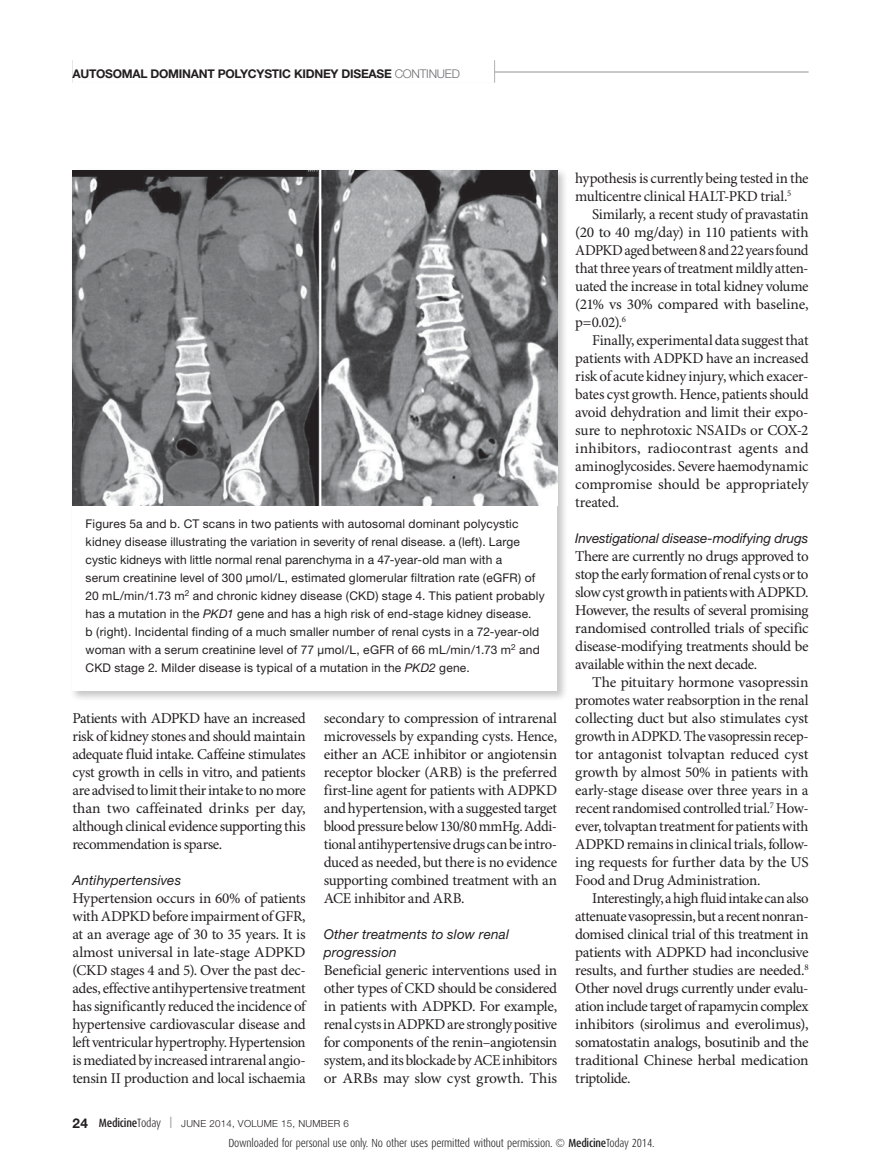
<style>
.page{position:relative;width:881px;height:1161px;background:#fff}
.page>*{position:absolute;margin:0;border:0;box-sizing:border-box;transform-origin:0 0}
.t1{font:15px/18px "Minion Pro";letter-spacing:-.02em;color:#231f20;text-align:justify}
.t2{font:italic 13.5px/18px "Helvetica Neue";letter-spacing:.005em;color:#231f20}
.t3{font:12px/18px "Helvetica Neue";letter-spacing:.01em;color:#231f20}
.t4{font:700 12px "Helvetica Neue";letter-spacing:-.02em;color:#231f20}
.t5{font:500 12px "Dax Condensed";letter-spacing:-.02em;color:#231f20}
.t6{font:300 11.7px "Dax Condensed";letter-spacing:-.02em;color:#231f20}
.t7{font:11.7px "Helvetica";color:#000}
.t8{font:300 9.75px "Helvetica Neue";letter-spacing:.025em;color:#231f20}
.s1{font-weight:300;color:#6d6e71}
.s2{font-style:italic}
.s3{font-family:"Helvetica Neue";font-weight:700;font-size:13.5px}
.s4{font-weight:300}
.s5{font-weight:500}
</style>
<div class="page">
<hr style="left:72px;top:72px;width:736px;height:1px;background:#939598">
<div style="left:70px;top:168px;width:498px;height:534px;background:#231f20;opacity:.25"></div>
<div style="left:72px;top:170px;width:485px;height:521px;background:#fff"></div>
<img style="left:72px;top:171px;width:485px;height:334px">
<div style="left:72px;top:53px;width:422px;height:30px;background:#fff"></div>
<p class="t4" style="left:72px;top:67px;width:389px">AUTOSOMAL DOMINANT POLYCYSTIC KIDNEY DISEASE <span class="s1">CONTINUED</span></p>
<p class="t3" style="left:86px;top:515px;width:460px">Figures 5a and b. CT scans in two patients with autosomal dominant polycystic kidney disease illustrating the variation in severity of renal disease. a (left). Large cystic kidneys with little normal renal parenchyma in a 47-year-old man with a<br>serum creatinine level of 300 µmol/L, estimated glomerular filtration rate (eGFR) of 20 mL/min/1.73 m<sup>2</sup> and chronic kidney disease (CKD) stage 4. This patient probably has a mutation in the <span class="s2">PKD1</span> gene and has a high risk of end-stage kidney disease.<br>b (right). Incidental finding of a much smaller number of renal cysts in a 72-year-old woman with a serum creatinine level of 77 µmol/L, eGFR of 66 mL/min/1.73 m<sup>2</sup> and CKD stage 2. Milder disease is typical of a mutation in the <span class="s2">PKD2</span> gene.</p>
<p class="t1" style="left:72px;top:709px;width:235px">Patients with ADPKD have an increased risk of kidney stones and should maintain adequate fluid intake. Caffeine stimulates cyst growth in cells in vitro, and patients are advised to limit their intake to no more than two caffeinated drinks per day, although clinical evidence supporting this recommendation is sparse.</p>
<p class="t2" style="left:72px;top:871px;width:110px">Antihypertensives</p>
<p class="t1" style="left:72px;top:889px;width:235px">Hypertension occurs in 60% of patients with ADPKD before impairment of GFR, at an average age of 30 to 35 years. It is almost universal in late-stage ADPKD (CKD stages 4 and 5). Over the past dec&shy;ades, effective antihypertensive treatment has significantly reduced the incidence of hypertensive cardiovascular disease and left ventricular hypertrophy. Hypertension is mediated by increased intrarenal angio&shy;tensin II production and local ischaemia</p>
<p class="t1" style="left:324px;top:709px;width:235px">secondary to compression of intrarenal microvessels by expanding cysts. Hence, either an ACE inhibitor or angiotensin receptor blocker (ARB) is the preferred first-line agent for patients with ADPKD and hypertension, with a suggested target blood pressure below 130/80 mmHg. Addi&shy;tional antihypertensive drugs can be intro&shy;duced as needed, but there is no evidence supporting combined treatment with an ACE inhibitor and ARB.</p>
<p class="t2" style="left:324px;top:925px;width:187px">Other treatments to slow renal progression</p>
<p class="t1" style="left:324px;top:961px;width:235px">Beneficial generic interventions used in other types of CKD should be considered in patients with ADPKD. For example, renal cysts in ADPKD are strongly positive for components of the renin–angiotensin system, and its blockade by ACE inhibitors or ARBs may slow cyst growth. This</p>
<p class="t7" style="left:180px;top:1055px;width:253px">Copyright _Layout 1 17/01/12 1:43 PM Page 4</p>
<p class="t1" style="left:575px;top:169px;width:235px">hypothesis is currently being tested in the multicentre clinical HALT-PKD trial.<sup>5</sup></p>
<p class="t1" style="left:575px;top:205px;width:235px;text-indent:17px">Similarly, a recent study of pravastatin (20 to 40 mg/day) in 110 patients with ADPKD aged between 8 and 22 years found that three years of treatment mildly atten&shy;uated the increase in total kidney volume (21% vs 30% compared with baseline, p=0.02).<sup>6</sup></p>
<p class="t1" style="left:575px;top:331px;width:235px;text-indent:17px">Finally, experimental data suggest that patients with ADPKD have an increased risk of acute kidney injury, which exacer&shy;bates cyst growth. Hence, patients should avoid dehydration and limit their expo&shy;sure to nephrotoxic NSAIDs or COX-2 inhibitors, radiocontrast agents and aminoglycosides. Severe haemodynamic compromise should be appropriately treated.</p>
<p class="t2" style="left:575px;top:529px;width:234px">Investigational disease-modifying drugs</p>
<p class="t1" style="left:575px;top:547px;width:235px">There are currently no drugs approved to stop the early formation of renal cysts or to slow cyst growth in patients with ADPKD.<br>However, the results of several promising randomised controlled trials of specific disease-modifying treatments should be available within the next decade.</p>
<p class="t1" style="left:575px;top:673px;width:235px;text-indent:17px">The pituitary hormone vasopressin promotes water reabsorption in the renal collecting duct but also stimulates cyst growth in ADPKD. The vasopressin recep&shy;tor antagonist tolvaptan reduced cyst growth by almost 50% in patients with early-stage disease over three years in a recent randomised controlled trial.<sup>7</sup> How&shy;ever, tolvaptan treatment for patients with ADPKD remains in clinical trials, follow&shy;ing requests for further data by the US Food and Drug Administration.</p>
<p class="t1" style="left:575px;top:889px;width:235px;text-indent:17px">Interestingly, a high fluid intake can also attenuate vasopressin, but a recent nonran&shy;domised clinical trial of this treatment in patients with ADPKD had inconclusive results, and further studies are needed.<sup>8<br></sup>Other novel drugs currently under evalu&shy;ation include target of rapamycin complex inhibitors (sirolimus and everolimus), somatostatin analogs, bosutinib and the traditional Chinese herbal medication triptolide.</p>
<p class="t5" style="left:72px;top:1116px;width:90px"><span class="s3">24</span> Medicine<span class="s4">Today</span></p>
<p class="t8" style="left:181px;top:1117px;width:169px">JUNE 2014, VOLUME 15, NUMBER 6</p>
<p class="t6" style="left:228px;top:1139px;width:427px">Downloaded for personal use only. No other uses permitted without permission. © <span class="s5">Medicine</span>Today 2014.</p>
</div>
